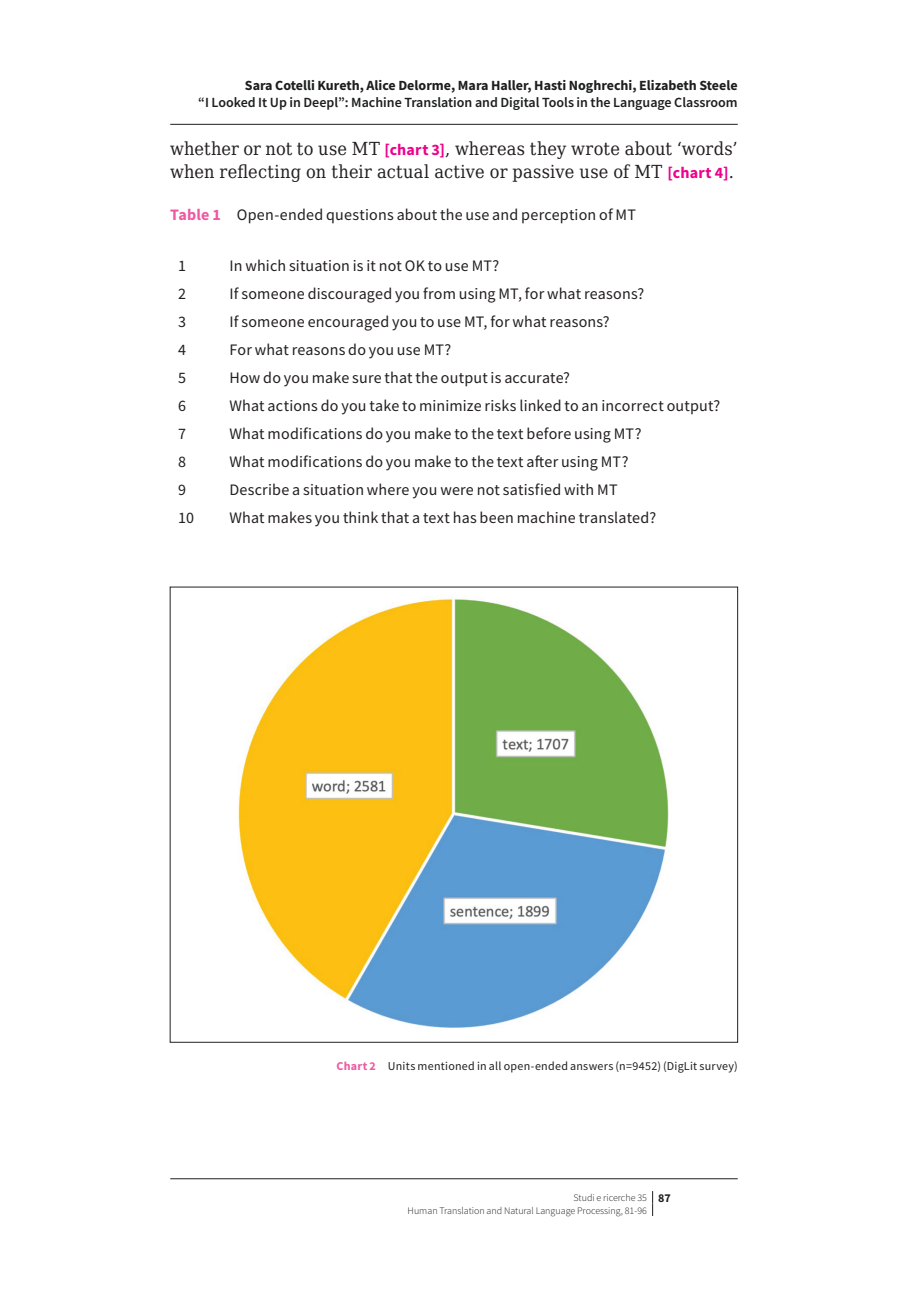
<style>
.page{position:relative;width:908px;height:1304px;background:#fff}
.page>*{position:absolute;margin:0;border:0;box-sizing:border-box;transform-origin:0 0}
.t1{font:18px/22.4px "DejaVu Serif Condensed";letter-spacing:.01em;color:#231f20}
.t2{font:16px "Source Sans Pro";letter-spacing:.01em;color:#231f20}
.t3{font:600 14px "Source Sans Pro";color:#1d1e1f}
.t4{font:700 14px "Source Sans Pro";color:#1d1e1f}
.t5{font:12px "Source Sans Pro";letter-spacing:.02em;color:#231f20}
.t6{font:300 10px/12.4px "Source Sans Pro";color:#231f20}
.s1{font-family:"DejaVu Serif Condensed 2"}
.s2{font-family:"Source Sans Pro";font-weight:700;font-size:16px;color:#ed028c}
.s3{font-weight:700;color:#ef59a1}
.s4{font-weight:700;font-size:12px}
</style>
<div class="page">
<svg style="left:652px;top:1191px;width:1px;height:25px"></svg>
<img style="left:238px;top:599px;width:431px;height:429px">
<hr style="left:170px;top:124px;width:567px;height:1px;background:#1d1e1f">
<hr style="left:170px;top:1178px;width:567px;height:1px;background:#1d1e1f">
<p class="t4" style="left:245px;top:76px;width:494px">Sara Cotelli Kureth, Alice Delorme, Mara Haller, Hasti Noghrechi, Elizabeth Steele</p>
<p class="t3" style="left:198px;top:94px;width:540px">“I Looked It Up in Deepl”: Machine Translation and Digital Tools in the Language Classroom</p>
<p class="t1" style="left:170px;top:137px;width:568px"><span class="s1">whether or not to use MT</span> <span class="s2">[chart 3]</span>, whereas they wrote about ‘words’ when reflecting on their actual active or passive use of MT <span class="s2">[chart 4]</span><span class="s1">.</span></p>
<p class="t2" style="left:170px;top:205px;width:467px"><span class="s3">Table 1</span> Open-ended questions about the use and perception of MT</p>
<p class="t2" style="left:178px;top:256px;width:9px">1</p>
<p class="t2" style="left:229px;top:256px;width:271px">In which situation is it not OK to use MT?</p>
<p class="t2" style="left:178px;top:284px;width:9px">2</p>
<p class="t2" style="left:229px;top:284px;width:416px">If someone discouraged you from using MT, for what reasons?</p>
<p class="t2" style="left:178px;top:312px;width:9px">3</p>
<p class="t2" style="left:229px;top:312px;width:381px">If someone encouraged you to use MT, for what reasons?</p>
<p class="t2" style="left:178px;top:340px;width:9px">4</p>
<p class="t2" style="left:229px;top:340px;width:223px">For what reasons do you use MT?</p>
<p class="t2" style="left:178px;top:368px;width:9px">5</p>
<p class="t2" style="left:229px;top:368px;width:342px">How do you make sure that the output is accurate?</p>
<p class="t2" style="left:178px;top:396px;width:9px">6</p>
<p class="t2" style="left:229px;top:396px;width:492px">What actions do you take to minimize risks linked to an incorrect output?</p>
<p class="t2" style="left:178px;top:424px;width:9px">7</p>
<p class="t2" style="left:229px;top:424px;width:413px">What modifications do you make to the text before using MT?</p>
<p class="t2" style="left:178px;top:452px;width:9px">8</p>
<p class="t2" style="left:229px;top:452px;width:400px">What modifications do you make to the text after using MT?</p>
<p class="t2" style="left:178px;top:480px;width:9px">9</p>
<p class="t2" style="left:229px;top:480px;width:389px">Describe a situation where you were not satisfied with MT</p>
<p class="t2" style="left:178px;top:508px;width:17px">10</p>
<p class="t2" style="left:229px;top:508px;width:428px">What makes you think that a text has been machine translated?</p>
<p class="t5" style="left:336px;top:1059px;width:402px"><span class="s3">Chart 2</span> Units mentioned in all open-ended answers (n=9452) (DigLit survey)</p>
<p class="t6" style="left:407px;top:1191px;width:265px;text-indent:166px">Studi e ricerche 35 <span class="s4">87<br></span>Human Translation and Natural Language Processing, 81-96</p>
</div>
